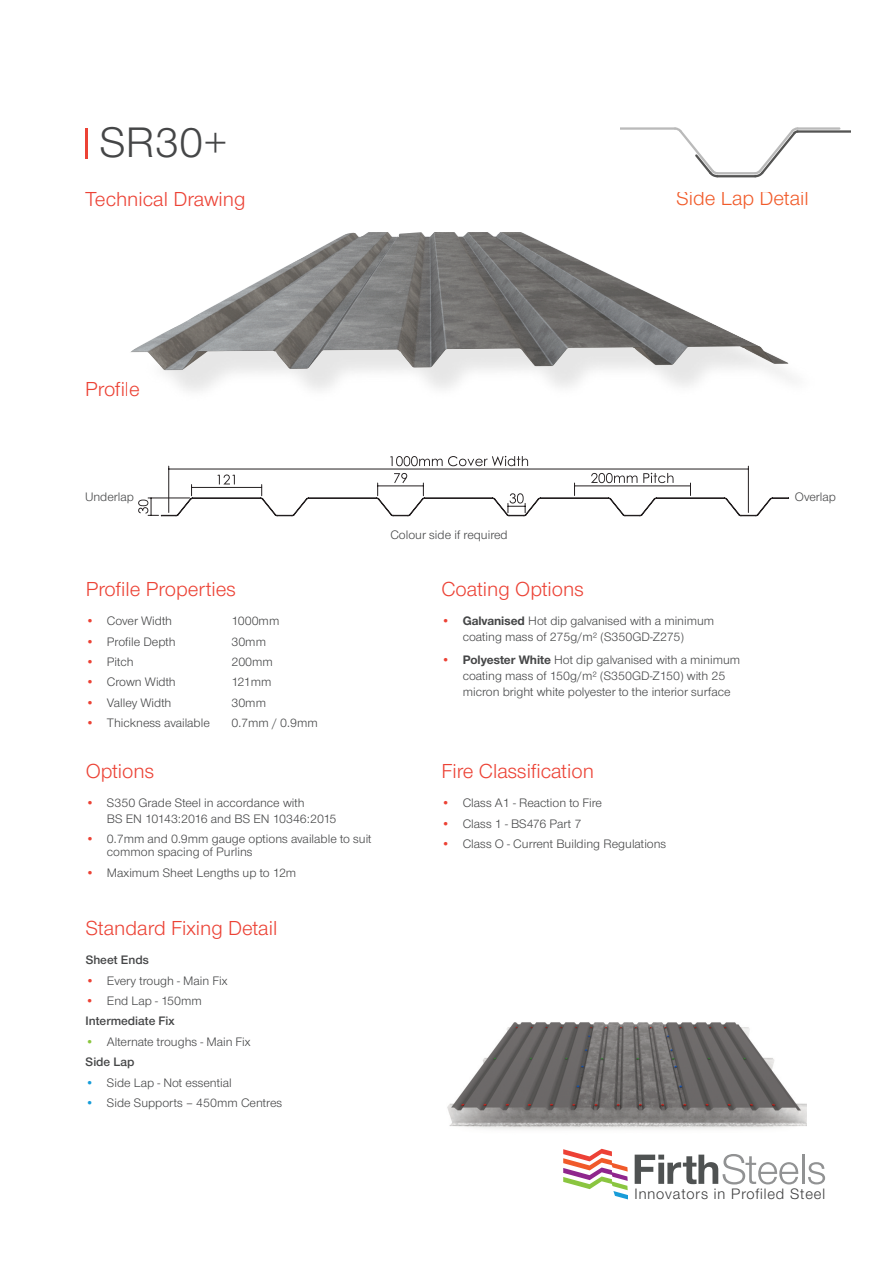
<style>
.page{position:relative;width:893px;height:1263px;background:#fff}
.page>*{position:absolute;margin:0;border:0;box-sizing:border-box;transform-origin:0 0}
.t1{font:44.25px "Nimbus Sans Novus T";color:#454647}
.t2{font:21px "Nimbus Sans Novus T";color:#ec4235}
.t3{font:21px "Nimbus Sans Novus T";color:#f15b2a}
.t4{font:300 14.7px "Helvetica Neue";letter-spacing:.06em;color:#3e3e3f}
.t5{font:12.75px/20.4px "Nimbus Sans Novus T";color:#454647}
.t6{font:600 12.75px/20.4px "Nimbus Sans Novus T";color:#454647}
.s1{color:#ec4235}
.s2{font-weight:400;color:#ec4235}
.s3{font-weight:400}
.s4{color:#8bc640}
.s5{font-weight:600}
.s6{color:#179dd9}
.s7{font-weight:700}
</style>
<div class="page">
<img style="left:130px;top:232px;width:658px;height:140px">
<svg style="left:390px;top:456px;width:138px;height:10px"></svg>
<hr style="left:169px;top:469px;width:579px;height:1px;background:#231f20">
<hr style="left:748px;top:466px;width:1px;height:46px;background:#231f20">
<hr style="left:168px;top:466px;width:1px;height:46px;background:#231f20">
<hr style="left:386px;top:864px;width:40px;height:1px;background:#231f20">
<hr style="left:476px;top:804px;width:139px;height:1px;background:#231f20">
<hr style="left:124px;top:449px;width:1px;height:77px;background:#c7c8ca">
<hr style="left:124px;top:449px;width:681px;height:1px;background:#c7c8ca">
<hr style="left:124px;top:982px;width:681px;height:1px;background:#c7c8ca">
<hr style="left:852px;top:449px;width:1px;height:77px;background:#c7c8ca">
<svg style="left:138px;top:473px;width:651px;height:43px"></svg>
<hr style="left:85px;top:128px;width:3px;height:30px;background:#ec4235">
<div style="left:446px;top:936px;width:360px;height:251px;background:#fff"></div>
<img style="left:447px;top:1022px;width:359px;height:108px">
<hr style="left:798px;top:127px;width:41px;height:3px;background:#bababa">
<hr style="left:620px;top:127px;width:55px;height:3px;background:#bababa">
<hr style="left:717px;top:172px;width:38px;height:2px;background:#bababa">
<hr style="left:717px;top:175px;width:38px;height:2px;background:#545453">
<svg style="left:753px;top:127px;width:47px;height:51px"></svg>
<hr style="left:798px;top:130px;width:52px;height:3px;background:#545453">
<svg style="left:673px;top:127px;width:47px;height:51px"></svg>
<svg style="left:563px;top:1149px;width:65px;height:51px"></svg>
<svg style="left:635px;top:1154px;width:163px;height:30px"></svg>
<hr style="left:802px;top:1154px;width:3px;height:30px;background:#919293">
<svg style="left:808px;top:1162px;width:17px;height:22px"></svg>
<h1 class="t1" style="left:100px;top:116px;width:129px">SR30+</h1>
<h2 class="t2" style="left:85px;top:186px;width:162px">Technical Drawing</h2>
<h2 class="t2" style="left:85px;top:376px;width:56px">Profile</h2>
<h2 class="t3" style="left:676px;top:186px;width:134px">Side Lap Detail</h2>
<p class="t5" style="left:85px;top:486px;width:50px">Underlap</p>
<p class="t5" style="left:795px;top:486px;width:43px">Overlap</p>
<h2 class="t2" style="left:86px;top:577px;width:152px">Profile Properties</h2>
<p class="t5" style="left:86px;top:610px;width:88px"><span class="s1">•</span> Cover Width</p>
<p class="t5" style="left:86px;top:631px;width:91px"><span class="s1">•</span> Profile Depth</p>
<p class="t5" style="left:86px;top:651px;width:50px"><span class="s1">•</span> Pitch</p>
<p class="t5" style="left:86px;top:672px;width:92px"><span class="s1">•</span> Crown Width</p>
<p class="t5" style="left:86px;top:692px;width:87px"><span class="s1">•</span> Valley Width</p>
<p class="t5" style="left:86px;top:712px;width:126px"><span class="s1">•</span> Thickness available</p>
<p class="t5" style="left:231px;top:610px;width:88px">1000mm<br>30mm<br>200mm<br>121mm<br>30mm<br>0.7mm / 0.9mm</p>
<h2 class="t2" style="left:86px;top:759px;width:70px">Options</h2>
<p class="t5" style="left:107px;top:795px;width:231px;line-height:15.8px;text-indent:-21px"><span class="s1">•</span> S350 Grade Steel in accordance with<br>BS EN 10143:2016 and BS EN 10346:2015</p>
<p class="t5" style="left:107px;top:833px;width:266px;line-height:12.8px;text-indent:-21px"><span class="s1">•</span> 0.7mm and 0.9mm gauge options available to suit common spacing of Purlins</p>
<p class="t5" style="left:86px;top:862px;width:212px"><span class="s1">•</span> Maximum Sheet Lengths up to 12m</p>
<h2 class="t2" style="left:86px;top:916px;width:193px">Standard Fixing Detail</h2>
<p class="t6" style="left:86px;top:950px;width:65px">Sheet Ends</p>
<p class="t5" style="left:86px;top:970px;width:143px"><span class="s1">•</span> Every trough - Main Fix</p>
<p class="t6" style="left:86px;top:990px;width:118px"><span class="s2">•</span> <span class="s3">End Lap - 150mm<br></span>Intermediate Fix</p>
<p class="t5" style="left:86px;top:1031px;width:166px"><span class="s4">•</span> Alternate troughs - Main Fix<br><span class="s5">Side Lap</span></p>
<p class="t5" style="left:86px;top:1072px;width:148px"><span class="s6">•</span> Side Lap - Not essential</p>
<p class="t5" style="left:86px;top:1092px;width:198px"><span class="s6">•</span> Side Supports – 450mm Centres</p>
<p class="t5" style="left:390px;top:524px;width:119px">Colour side if required</p>
<h2 class="t2" style="left:441px;top:577px;width:144px">Coating Options</h2>
<p class="t5" style="left:463px;top:613px;width:253px;line-height:15.8px;text-indent:-21px"><span class="s1">•</span> <span class="s7">Galvanised</span> Hot dip galvanised with a minimum coating mass of 275g/m² (S350GD-Z275)</p>
<p class="t5" style="left:463px;top:652px;width:279px;line-height:15.8px;text-indent:-21px"><span class="s1">•</span> <span class="s7">Polyester White</span> Hot dip galvanised with a minimum coating mass of 150g/m² (S350GD-Z150) with 25 micron bright white polyester to the interior surface</p>
<h2 class="t2" style="left:441px;top:759px;width:154px">Fire Classification</h2>
<p class="t5" style="left:441px;top:793px;width:162px"><span class="s1">•</span> Class A1 - Reaction to Fire</p>
<p class="t5" style="left:441px;top:813px;width:142px"><span class="s1">•</span> Class 1 - BS476 Part 7</p>
<p class="t5" style="left:441px;top:833px;width:226px"><span class="s1">•</span> Class O - Current Building Regulations</p>
<p class="t4" style="left:635px;top:1182px;width:192px">Innovators in Profiled Steel</p>
</div>
